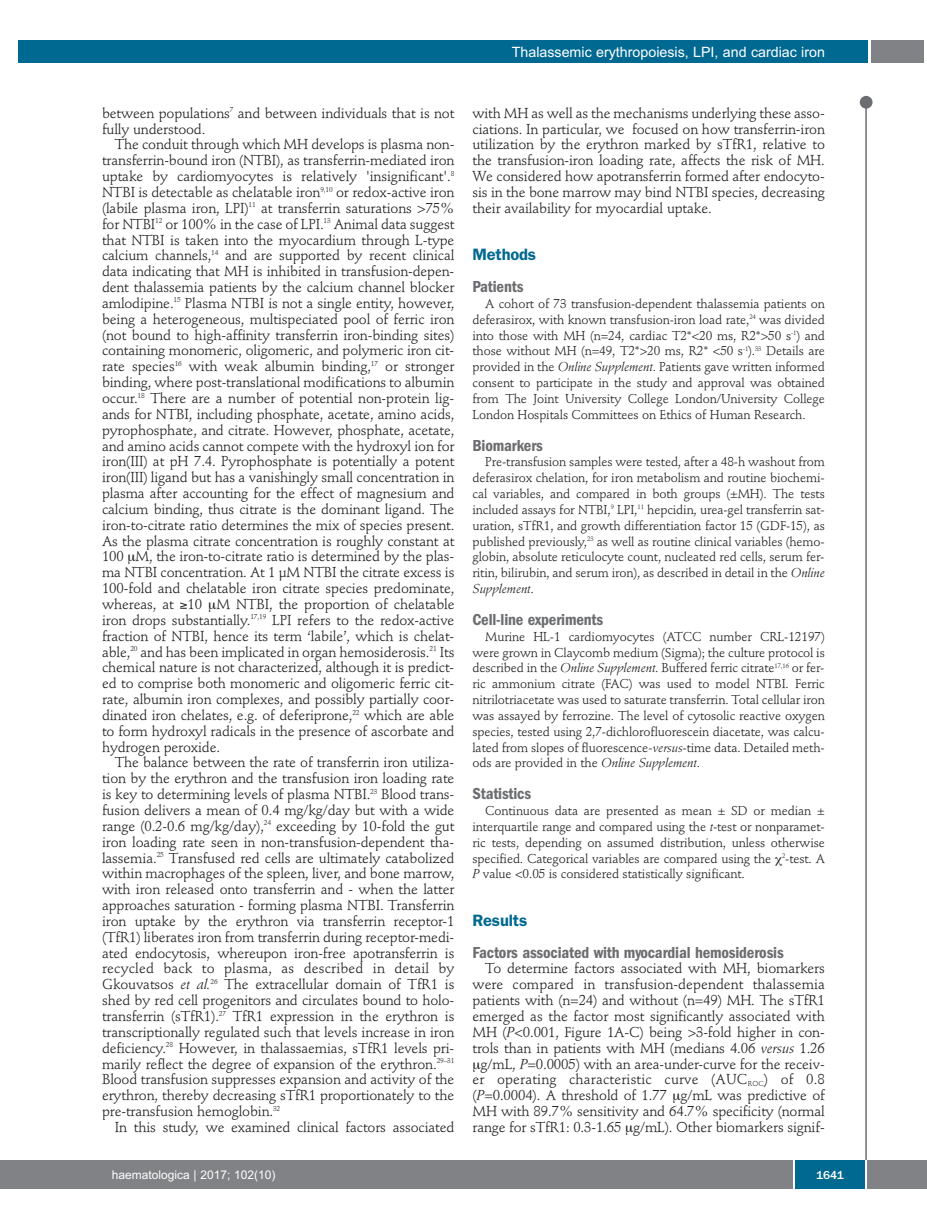
<style>
.page{position:relative;width:927px;height:1225px;background:#fff}
.page>*{position:absolute;margin:0;border:0;box-sizing:border-box;transform-origin:0 0}
.t1{font:600 condensed 16.5px "Franklin Gothic";letter-spacing:-.01em;color:#6c6d70}
.t2{font:600 16.5px "Franklin Gothic";letter-spacing:-.01em;color:#006991}
.t3{font:14.25px/15.9px "Stempel Schneidler";letter-spacing:-.01em;color:#231f20;text-align:justify}
.t4{font:14.25px "Arial";color:#fff}
.t5{font:12.75px/15.9px "Stempel Schneidler";letter-spacing:-.01em;color:#231f20;text-align:justify}
.t6{font:12px "Arial";color:#fff}
.t7{font:500 12px "Franklin Gothic";color:#fff}
.s1{font-style:italic}
</style>
<div class="page">
<div style="left:860px;top:96px;width:12px;height:13px;background:#6c6d70;border-radius:50%"></div>
<hr style="left:865px;top:98px;width:2px;height:1062px;background:#6c6d70">
<div style="left:871px;top:40px;width:52px;height:22px;background:#808285"></div>
<div style="left:18px;top:40px;width:849px;height:22px;background:#006991"></div>
<div style="left:17px;top:1160px;width:910px;height:28px;background:#808285"></div>
<div style="left:795px;top:1160px;width:70px;height:28px;background:#006991"></div>
<hr style="left:793px;top:1160px;width:2px;height:28px;background:#fff">
<hr style="left:865px;top:1160px;width:2px;height:28px;background:#fff">
<div style="left:0;top:1160px;width:17px;height:28px;background:#808285"></div>
<p class="t4" style="left:512px;top:44px;width:315px">Thalassemic erythropoiesis, LPI, and cardiac iron</p>
<p class="t3" style="left:102px;top:106px;width:354px">between populations<sup>7</sup> and between individuals that is not fully understood.</p>
<p class="t3" style="left:102px;top:138px;width:354px;text-indent:13px">The conduit through which MH develops is plasma non&shy;transferrin-bound iron (NTBI), as transferrin-mediated iron uptake by cardiomyocytes is relatively 'insignificant'.<sup>8<br></sup>NTBI is detectable as chelatable iron<sup>9,10</sup> or redox-active iron (labile plasma iron, LPI)<sup>11</sup> at transferrin saturations &gt;75% for NTBI<sup>12</sup> or 100% in the case of LPI.<sup>13</sup> Animal data suggest that NTBI is taken into the myocardium through L-type calcium channels,<sup>14</sup> and are supported by recent clinical data indicating that MH is inhibited in transfusion-depen&shy;dent thalassemia patients by the calcium channel blocker amlodipine.<sup>15</sup> Plasma NTBI is not a single entity, however, being a heterogeneous, multispeciated pool of ferric iron (not bound to high-affinity transferrin iron-binding sites) containing monomeric, oligomeric, and polymeric iron cit&shy;rate species<sup>16</sup> with weak albumin binding,<sup>17</sup> or stronger binding, where post-translational modifications to albumin occur.<sup>18</sup> There are a number of potential non-protein lig&shy;ands for NTBI, including phosphate, acetate, amino acids, pyrophosphate, and citrate. However, phosphate, acetate, and amino acids cannot compete with the hydroxyl ion for iron(III) at pH 7.4. Pyrophosphate is potentially a potent iron(III) ligand but has a vanishingly small concentration in plasma after accounting for the effect of magnesium and calcium binding, thus citrate is the dominant ligand. The iron-to-citrate ratio determines the mix of species present.<br>As the plasma citrate concentration is roughly constant at 100 M, the iron-to-citrate ratio is determined by the plas&shy;ma NTBI concentration. At 1 µM NTBI the citrate excess is 100-fold and chelatable iron citrate species predominate, whereas, at ≥10 M NTBI, the proportion of chelatable iron drops substantially.<sup>17,19</sup> LPI refers to the redox-active fraction of NTBI, hence its term ‘labile’, which is chelat&shy;able,<sup>20</sup> and has been implicated in organ hemosiderosis.<sup>21</sup> Its chemical nature is not characterized, although it is predict&shy;ed to comprise both monomeric and oligomeric ferric cit&shy;rate, albumin iron complexes, and possibly partially coor&shy;dinated iron chelates, e.g. of deferiprone,<sup>22</sup> which are able to form hydroxyl radicals in the presence of ascorbate and hydrogen peroxide.</p>
<p class="t3" style="left:102px;top:756px;width:354px;text-indent:13px">The balance between the rate of transferrin iron utiliza&shy;tion by the erythron and the transfusion iron loading rate is key to determining levels of plasma NTBI.<sup>23</sup> Blood trans&shy;fusion delivers a mean of 0.4 mg/kg/day but with a wide range (0.2-0.6 mg/kg/day),<sup>24</sup> exceeding by 10-fold the gut iron loading rate seen in non-transfusion-dependent tha&shy;lassemia.<sup>25</sup> Transfused red cells are ultimately catabolized within macrophages of the spleen, liver, and bone marrow, with iron released onto transferrin and - when the latter approaches saturation - forming plasma NTBI. Transferrin iron uptake by the erythron via transferrin receptor-1 (TfR1) liberates iron from transferrin during receptor-medi&shy;ated endocytosis, whereupon iron-free apotransferrin is recycled back to plasma, as described in detail by Gkouvatsos <span class="s1">et al.</span><sup>26</sup> The extracellular domain of TfR1 is shed by red cell progenitors and circulates bound to holo&shy;transferrin (sTfR1).<sup>27</sup> TfR1 expression in the erythron is transcriptionally regulated such that levels increase in iron deficiency.<sup>28</sup> However, in thalassaemias, sTfR1 levels pri&shy;marily reflect the degree of expansion of the erythron.<sup>29–31<br></sup>Blood transfusion suppresses expansion and activity of the erythron, thereby decreasing sTfR1 proportionately to the pre-transfusion hemoglobin.<sup>32</sup></p>
<p class="t3" style="left:115px;top:1120px;width:341px">In this study, we examined clinical factors associated</p>
<p class="t3" style="left:472px;top:106px;width:354px">with MH as well as the mechanisms underlying these asso&shy;ciations. In particular, we focused on how transferrin-iron utilization by the erythron marked by sTfR1, relative to the transfusion-iron loading rate, affects the risk of MH.<br>We considered how apotransferrin formed after endocyto&shy;sis in the bone marrow may bind NTBI species, decreasing their availability for myocardial uptake.</p>
<p class="t2" style="left:472px;top:249px;width:65px">Methods</p>
<p class="t1" style="left:472px;top:281px;width:52px">Patients</p>
<p class="t5" style="left:472px;top:297px;width:354px;text-indent:13px">A cohort of 73 transfusion-dependent thalassemia patients on deferasirox, with known transfusion-iron load rate,<sup>24</sup> was divided into those with MH (n=24, cardiac T2*&lt;20 ms, R2*&gt;50 s<sup>-1</sup>) and those without MH (n=49, T2*&gt;20 ms, R2* &lt;50 s<sup>-1</sup>).<sup>33</sup> Details are provided in the <span class="s1">Online Supplement</span>. Patients gave written informed consent to participate in the study and approval was obtained from The Joint University College London/University College London Hospitals Committees on Ethics of Human Research.</p>
<p class="t1" style="left:472px;top:439px;width:72px">Biomarkers</p>
<p class="t5" style="left:472px;top:455px;width:354px;text-indent:13px">Pre-transfusion samples were tested, after a 48-h washout from deferasirox chelation, for iron metabolism and routine biochemi&shy;cal variables, and compared in both groups (±MH). The tests included assays for NTBI,<sup>9</sup> LPI,<sup>11</sup> hepcidin, urea-gel transferrin sat&shy;uration, sTfR1, and growth differentiation factor 15 (GDF-15), as published previously,<sup>23</sup> as well as routine clinical variables (hemo&shy;globin, absolute reticulocyte count, nucleated red cells, serum fer&shy;ritin, bilirubin, and serum iron), as described in detail in the <span class="s1">Online Supplement</span>.</p>
<p class="t1" style="left:472px;top:614px;width:132px">Cell-line experiments</p>
<p class="t5" style="left:472px;top:629px;width:354px;text-indent:13px">Murine HL-1 cardiomyocytes (ATCC number CRL-12197) were grown in Claycomb medium (Sigma); the culture protocol is described in the <span class="s1">Online Supplement</span>. Buffered ferric citrate<sup>17,16</sup> or fer&shy;ric ammonium citrate (FAC) was used to model NTBI. Ferric nitrilotriacetate was used to saturate transferrin. Total cellular iron was assayed by ferrozine. The level of cytosolic reactive oxygen species, tested using 2,7-dichlorofluorescein diacetate, was calcu&shy;lated from slopes of fluorescence<span class="s1">-versus</span>-time data. Detailed meth&shy;ods are provided in the <span class="s1">Online Supplement</span>.</p>
<p class="t1" style="left:472px;top:788px;width:60px">Statistics</p>
<p class="t5" style="left:472px;top:804px;width:354px;text-indent:13px">Continuous data are presented as mean ± SD or median ± interquartile range and compared using the <span class="s1">t</span>-test or nonparamet&shy;ric tests, depending on assumed distribution, unless otherwise specified. Categorical variables are compared using the <sup>2</sup>-test. A <span class="s1">P</span> value &lt;0.05 is considered statistically significant.</p>
<p class="t2" style="left:472px;top:914px;width:56px">Results</p>
<p class="t1" style="left:472px;top:946px;width:313px">Factors associated with myocardial hemosiderosis</p>
<p class="t3" style="left:472px;top:962px;width:354px;text-align:right">To determine factors associated with MH, biomarkers were compared in transfusion-dependent thalassemia patients with (n=24) and without (n=49) MH. The sTfR1 emerged as the factor most significantly associated with MH (<span class="s1">P</span>&lt;0.001, Figure 1A-C) being &gt;3-fold higher in con&shy;trols than in patients with MH (medians 4.06 <span class="s1">versus</span> 1.26 g/mL, <span class="s1">P</span>=0.0005) with an area-under-curve for the receiv&shy;er operating characteristic curve (AUC<sub>ROC</sub>) of 0.8 (<span class="s1">P</span>=0.0004). A threshold of 1.77 g/mL was predictive of MH with 89.7% sensitivity and 64.7% specificity (normal range for sTfR1: 0.3-1.65 g/mL). Other biomarkers signif-</p>
<p class="t6" style="left:112px;top:1167px;width:165px">haematologica | 2017; 102(10)</p>
<p class="t7" style="left:816px;top:1167px;width:29px">1641</p>
</div>
